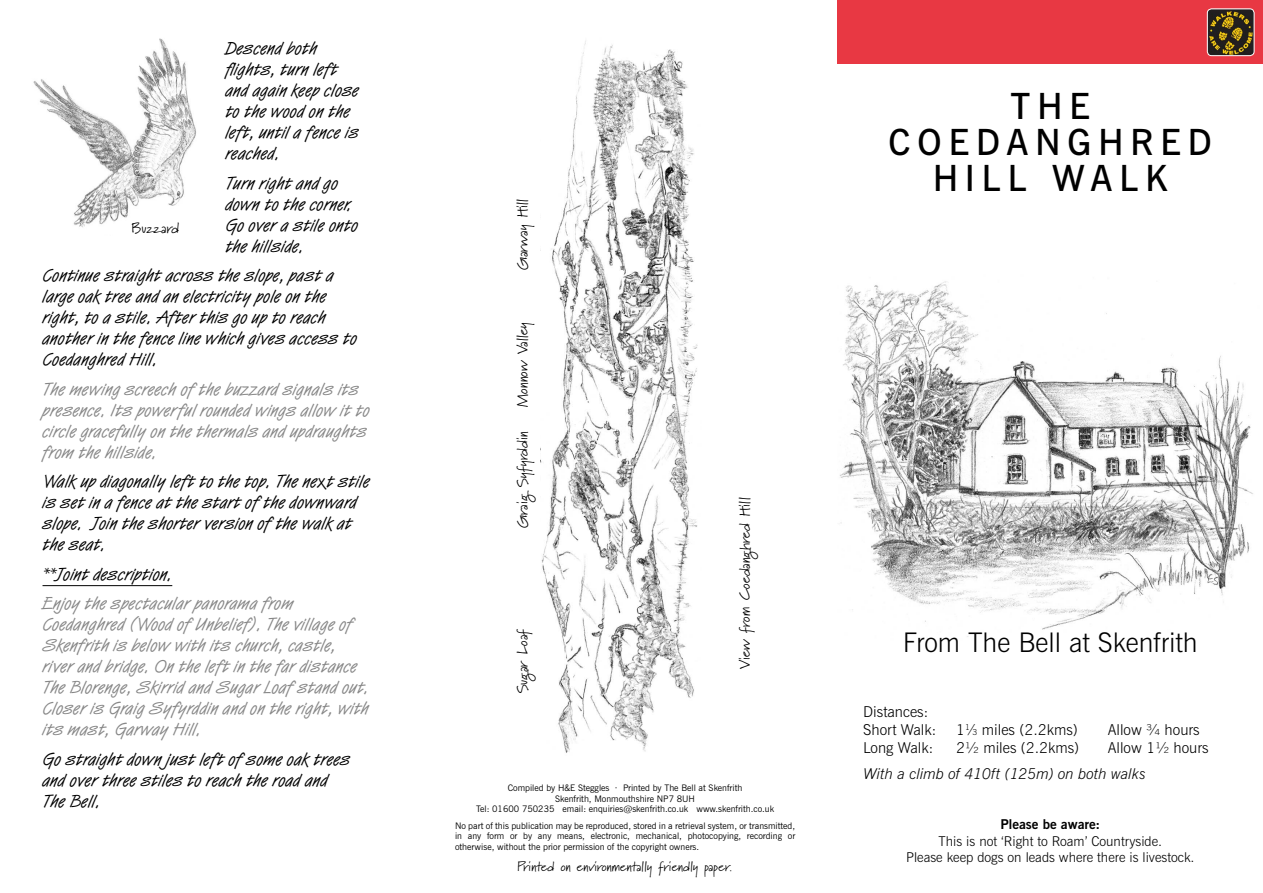
<style>
.page{position:relative;width:1263px;height:893px;background:#fff}
.page>*{position:absolute;margin:0;border:0;box-sizing:border-box;transform-origin:0 0}
.t1{font:600 36px/36px "News Gothic BT";letter-spacing:.18em;color:#000;text-align:center}
.t2{font:300 27px "News Gothic BT";color:#000}
.t3{font:18px/21px "Van Dijk Plain";color:#000}
.t4{font:18px/21px "Van Dijk Plain";color:#878787}
.t5{font:300 15px/18px "News Gothic BT";color:#000}
.t6{font:15px "Marydale";color:#000}
.t7{font:italic 300 15px "News Gothic BT";color:#000}
.t8{font:300 13.5px/16.5px "News Gothic BT";color:#000;text-align:center}
.t9{font:13.5px "Marydale";letter-spacing:.005em;color:#000}
.t10{font:700 13.5px "News Gothic BT";color:#000}
.t11{font:9px/10.5px "News Gothic BT";color:#000;text-align:center}
.s1{font-size:8.25px}
</style>
<div class="page">
<img style="left:540px;top:41px;width:158px;height:712px">
<div style="left:838px;top:0;width:425px;height:64px;background:#e83843"></div>
<img style="left:1207px;top:9px;width:47px;height:47px">
<div style="left:1207px;top:9px;width:47px;height:47px;border:1px solid #fff;border-radius:4px"></div>
<hr style="left:43px;top:585px;width:129px;height:1px;background:#000">
<img style="left:840px;top:281px;width:413px;height:356px">
<img style="left:33px;top:38px;width:163px;height:190px">
<p class="t3" style="left:225px;top:37px;width:135px">Descend both flights, turn left and again keep close to the wood on the left, until a fence is reached.</p>
<p class="t3" style="left:225px;top:172px;width:134px">Turn right and go down to the corner.<br>Go over a stile onto the hillside.</p>
<p class="t3" style="left:43px;top:264px;width:316px">Continue straight across the slope, past a large oak tree and an electricity pole on the right, to a stile. After this go up to reach another in the fence line which gives access to Coedanghred Hill.</p>
<p class="t4" style="left:43px;top:378px;width:329px">The mewing screech of the buzzard signals its presence. Its powerful rounded wings allow it to circle gracefully on the thermals and updraughts from the hillside.</p>
<p class="t3" style="left:43px;top:470px;width:329px">Walk up diagonally left to the top. The next stile is set in a fence at the start of the downward slope. Join the shorter version of the walk at the seat.</p>
<p class="t3" style="left:43px;top:563px;width:131px">**Joint description.</p>
<p class="t4" style="left:43px;top:592px;width:328px">Enjoy the spectacular panorama from Coedanghred (Wood of Unbelief). The village of Skenfrith is below with its church, castle, river and bridge. On the left in the far distance The Blorenge, Skirrid and Sugar Loaf stand out.<br>Closer is Graig Syfyrddin and on the right, with its mast, Garway Hill.</p>
<p class="t3" style="left:43px;top:748px;width:309px">Go straight down just left of some oak trees and over three stiles to reach the road and<br>The Bell.</p>
<p class="t6" style="left:132px;top:219px;width:49px">Buzzard</p>
<p class="t6" style="left:514px;top:270px;width:72px;rotate:-90deg">Garway Hill</p>
<p class="t6" style="left:514px;top:407px;width:86px;rotate:-90deg">Monnow Valley</p>
<p class="t6" style="left:514px;top:528px;width:98px;rotate:-90deg">Graig Syfyrddin</p>
<p class="t6" style="left:514px;top:693px;width:66px;rotate:-90deg">Sugar Loaf</p>
<p class="t6" style="left:736px;top:669px;width:172px;rotate:-90deg">View from Coedanghred Hill</p>
<p class="t11" style="left:476px;top:782px;width:299px">Compiled by H&amp;E Steggles · Printed by The Bell at Skenfrith<br>Skenfrith, Monmouthshire NP7 8UH<br>Tel: 01600 750235 email: enquiries@skenfrith.co.uk www.skenfrith.co.uk</p>
<p class="t11" style="left:455px;top:820px;width:342px;text-align:justify">No part of this publication may be reproduced, stored in a retrieval system, or transmitted, in any form or by any means, electronic, mechanical, photocopying, recording or otherwise, without the prior permission of the copyright owners.</p>
<p class="t9" style="left:518px;top:858px;width:216px">Printed on environmentally friendly paper.</p>
<h1 class="t1" style="left:889px;top:88px;width:325px">THE<br>COEDANGHRED<br>HILL WALK</h1>
<h2 class="t2" style="left:903px;top:626px;width:296px">From The Bell at Skenfrith</h2>
<p class="t5" style="left:863px;top:702px;width:74px">Distances:<br>Short Walk:</p>
<p class="t5" style="left:956px;top:720px;width:123px">1<sup>1</sup>⁄<span class="s1">3</span> miles (2.2kms)</p>
<p class="t5" style="left:1108px;top:720px;width:93px">Allow ¾ hours</p>
<p class="t5" style="left:863px;top:738px;width:71px">Long Walk:</p>
<p class="t5" style="left:956px;top:738px;width:124px">2½ miles (2.2kms)</p>
<p class="t5" style="left:1108px;top:738px;width:102px">Allow 1½ hours</p>
<p class="t7" style="left:863px;top:764px;width:284px">With a climb of 410ft (125m) on both walks</p>
<p class="t10" style="left:1000px;top:816px;width:102px">Please be aware:</p>
<p class="t8" style="left:906px;top:833px;width:290px">This is not ‘Right to Roam’ Countryside.<br>Please keep dogs on leads where there is livestock.</p>
</div>
